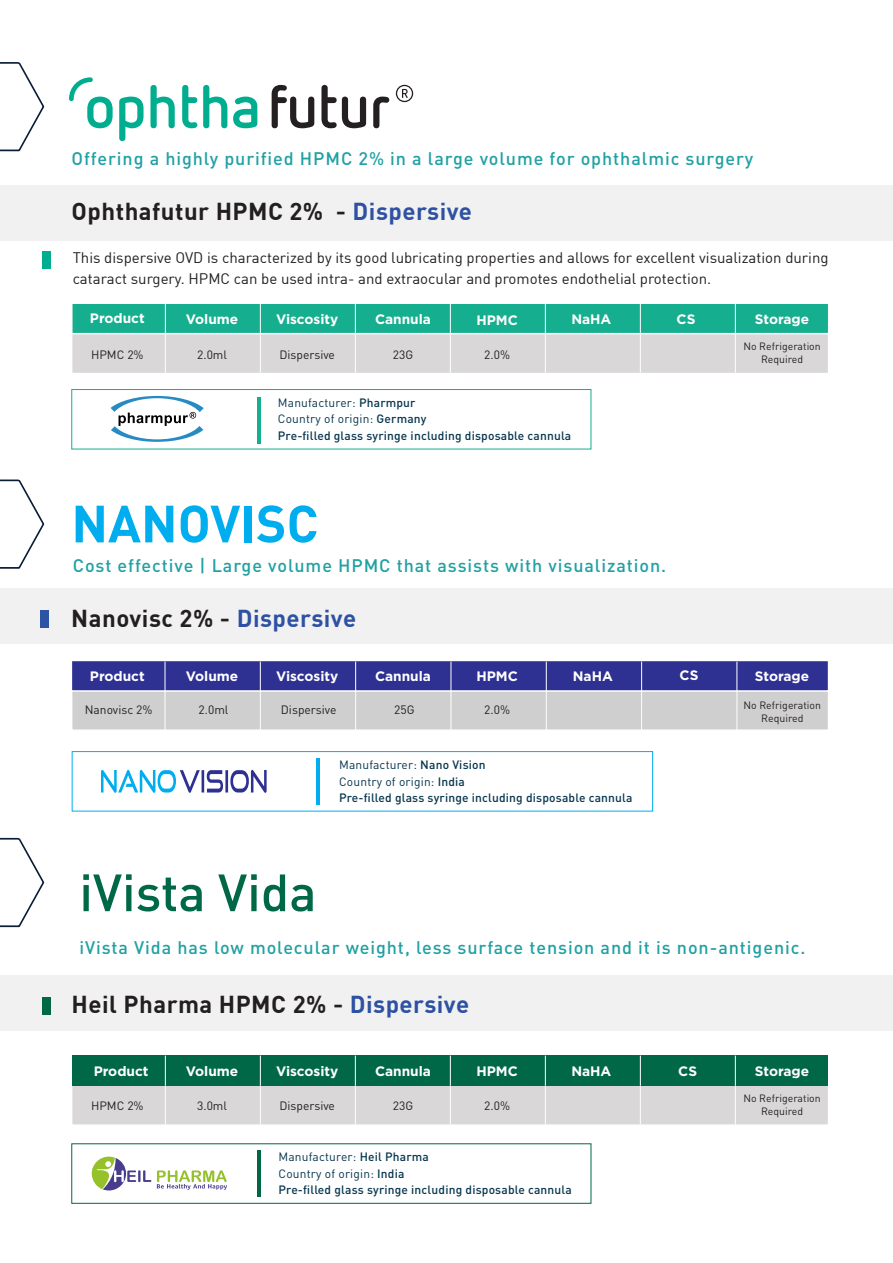
<style>
.page{position:relative;width:893px;height:1263px;background:#fff}
.page>*{position:absolute;margin:0;border:0;box-sizing:border-box;transform-origin:0 0}
.t1{font:500 51.6px "DIN Pro";color:#006847}
.t2{font:700 51.6px "DIN Pro";color:#00aeef}
.t3{font:700 24px "DIN Offc Pro";letter-spacing:.02em;color:#231f20}
.t4{font:500 18px "DIN Pro";letter-spacing:.05em;color:#21a1a3}
.t5{font:500 18px "DIN Pro";letter-spacing:.05em;color:#20a1a4}
.t6{font:15px/21px "DIN Offc Pro";color:#231f20}
.t7{font:700 13.65px "Gotham";color:#fff}
.t8{font:500 12px "DIN Pro";letter-spacing:.015em;color:#07364e}
.t9{font:12px "DIN Pro";letter-spacing:.015em;color:#07364e}
.t10{font:12px "DIN Pro";color:#231f20}
.t11{font:10.5px/12.6px "DIN Pro";color:#231f20;text-align:center}
.s1{color:#2e51a3}
.s2{font-weight:500}
</style>
<div class="page">
<div style="left:71px;top:308px;width:758px;height:66px;background:#d9d7d7;border:2px solid #fff"></div>
<div style="left:71px;top:665px;width:758px;height:66px;background:#d0cfcf;border:2px solid #fff"></div>
<div style="left:0;top:185px;width:892px;height:56px;background:#ededed"></div>
<div style="left:0;top:588px;width:892px;height:56px;background:#ededed"></div>
<div style="left:0;top:975px;width:892px;height:56px;background:#ededed"></div>
<svg style="left:119px;top:97px;width:25px;height:44px"></svg>
<svg style="left:150px;top:85px;width:25px;height:43px"></svg>
<svg style="left:182px;top:85px;width:15px;height:43px"></svg>
<svg style="left:203px;top:85px;width:24px;height:43px"></svg>
<svg style="left:233px;top:97px;width:24px;height:31px"></svg>
<svg style="left:272px;top:85px;width:42px;height:43px"></svg>
<svg style="left:321px;top:85px;width:45px;height:43px"></svg>
<svg style="left:373px;top:97px;width:16px;height:31px"></svg>
<svg style="left:396px;top:85px;width:17px;height:17px"></svg>
<svg style="left:69px;top:77px;width:44px;height:51px"></svg>
<svg style="left:111px;top:396px;width:93px;height:46px"></svg>
<div style="left:71px;top:302px;width:758px;height:32px;background:#15ae8f;border:2px solid #fff"></div>
<hr style="left:257px;top:397px;width:3px;height:47px;background:#15ae8f">
<hr style="left:165px;top:304px;width:1px;height:30px;background:#fff">
<hr style="left:355px;top:304px;width:1px;height:30px;background:#fff">
<hr style="left:545px;top:304px;width:1px;height:30px;background:#fff">
<hr style="left:260px;top:304px;width:1px;height:30px;background:#fff">
<hr style="left:450px;top:304px;width:1px;height:30px;background:#fff">
<hr style="left:640px;top:304px;width:1px;height:30px;background:#fff">
<hr style="left:735px;top:304px;width:1px;height:30px;background:#fff">
<hr style="left:165px;top:334px;width:1px;height:39px;background:#fff">
<hr style="left:355px;top:334px;width:1px;height:39px;background:#fff">
<hr style="left:545px;top:334px;width:1px;height:39px;background:#fff">
<hr style="left:260px;top:334px;width:1px;height:39px;background:#fff">
<hr style="left:450px;top:334px;width:1px;height:39px;background:#fff">
<hr style="left:640px;top:334px;width:1px;height:39px;background:#fff">
<hr style="left:735px;top:334px;width:1px;height:39px;background:#fff">
<div style="left:71px;top:389px;width:520px;height:60px;border:1px solid #15ae8f"></div>
<div style="left:71px;top:660px;width:758px;height:32px;background:#2e3092;border:2px solid #fff"></div>
<hr style="left:165px;top:662px;width:1px;height:36px;background:#fff">
<hr style="left:355px;top:662px;width:1px;height:36px;background:#fff">
<hr style="left:546px;top:662px;width:1px;height:36px;background:#fff">
<hr style="left:260px;top:662px;width:1px;height:36px;background:#fff">
<hr style="left:451px;top:662px;width:1px;height:36px;background:#fff">
<hr style="left:641px;top:662px;width:1px;height:36px;background:#fff">
<hr style="left:736px;top:662px;width:1px;height:36px;background:#fff">
<hr style="left:165px;top:698px;width:1px;height:40px;background:#fff">
<hr style="left:355px;top:698px;width:1px;height:40px;background:#fff">
<hr style="left:546px;top:698px;width:1px;height:40px;background:#fff">
<hr style="left:260px;top:698px;width:1px;height:40px;background:#fff">
<hr style="left:451px;top:698px;width:1px;height:40px;background:#fff">
<hr style="left:641px;top:698px;width:1px;height:40px;background:#fff">
<hr style="left:736px;top:698px;width:1px;height:40px;background:#fff">
<svg style="left:101px;top:770px;width:166px;height:23px"></svg>
<hr style="left:317px;top:759px;width:3px;height:46px;background:#00aeef">
<div style="left:72px;top:751px;width:581px;height:60px;border:1px solid #00aeef"></div>
<div style="left:42px;top:251px;width:9px;height:18px;background:#00ad8f"></div>
<div style="left:40px;top:610px;width:8px;height:18px;background:#2d54a3"></div>
<div style="left:71px;top:1060px;width:758px;height:66px;background:#d9d7d7;border:2px solid #fff"></div>
<svg style="left:0;top:838px;width:44px;height:89px"></svg>
<svg style="left:0;top:479px;width:44px;height:90px"></svg>
<svg style="left:0;top:62px;width:44px;height:89px"></svg>
<div style="left:72px;top:1055px;width:756px;height:30px;background:#006847"></div>
<hr style="left:257px;top:1151px;width:3px;height:46px;background:#006847">
<hr style="left:165px;top:1055px;width:1px;height:30px;background:#fff">
<hr style="left:355px;top:1055px;width:1px;height:30px;background:#fff">
<hr style="left:545px;top:1055px;width:1px;height:30px;background:#fff">
<hr style="left:260px;top:1055px;width:1px;height:30px;background:#fff">
<hr style="left:450px;top:1055px;width:1px;height:30px;background:#fff">
<hr style="left:640px;top:1055px;width:1px;height:30px;background:#fff">
<hr style="left:735px;top:1055px;width:1px;height:30px;background:#fff">
<hr style="left:165px;top:1085px;width:1px;height:39px;background:#fff">
<hr style="left:355px;top:1085px;width:1px;height:39px;background:#fff">
<hr style="left:545px;top:1085px;width:1px;height:39px;background:#fff">
<hr style="left:260px;top:1085px;width:1px;height:39px;background:#fff">
<hr style="left:450px;top:1085px;width:1px;height:39px;background:#fff">
<hr style="left:640px;top:1085px;width:1px;height:39px;background:#fff">
<hr style="left:735px;top:1085px;width:1px;height:39px;background:#fff">
<div style="left:71px;top:1143px;width:520px;height:61px;border:1px solid #006847"></div>
<div style="left:42px;top:997px;width:9px;height:18px;background:#006847"></div>
<svg style="left:92px;top:1156px;width:59px;height:34px"></svg>
<svg style="left:157px;top:1170px;width:70px;height:20px"></svg>
<p class="t5" style="left:72px;top:146px;width:683px">Offering a highly purified HPMC 2% in a large volume for ophthalmic surgery</p>
<p class="t3" style="left:72px;top:192px;width:402px">Ophthafutur HPMC 2% - <span class="s1">Dispersive</span></p>
<p class="t6" style="left:73px;top:245px;width:757px">This dispersive OVD is characterized by its good lubricating properties and allows for excellent visualization during cataract surgery. HPMC can be used intra- and extraocular and promotes endothelial protection.</p>
<p class="t7" style="left:90px;top:309px;width:56px">Product</p>
<p class="t7" style="left:186px;top:310px;width:54px">Volume</p>
<p class="t7" style="left:276px;top:310px;width:64px">Viscosity</p>
<p class="t7" style="left:375px;top:310px;width:57px">Cannula</p>
<p class="t7" style="left:476px;top:311px;width:43px">HPMC</p>
<p class="t7" style="left:571px;top:310px;width:42px">NaHA</p>
<p class="t7" style="left:677px;top:310px;width:20px">CS</p>
<p class="t7" style="left:755px;top:310px;width:56px">Storage</p>
<p class="t10" style="left:91px;top:346px;width:54px">HPMC 2%</p>
<p class="t10" style="left:197px;top:346px;width:31px">2.0ml</p>
<p class="t10" style="left:279px;top:346px;width:57px">Dispersive</p>
<p class="t10" style="left:393px;top:346px;width:22px">23G</p>
<p class="t10" style="left:484px;top:346px;width:27px">2.0%</p>
<p class="t11" style="left:743px;top:340px;width:79px">No Refrigeration<br>Required</p>
<p class="t9" style="left:278px;top:394px;width:139px">Manufacturer: <span class="s2">Pharmpur</span></p>
<p class="t9" style="left:278px;top:411px;width:150px">Country of origin: <span class="s2">Germany</span></p>
<p class="t8" style="left:278px;top:427px;width:295px">Pre-filled glass syringe including disposable cannula</p>
<p class="t2" style="left:71px;top:489px;width:249px">NANOVISC</p>
<p class="t4" style="left:73px;top:553px;width:595px">Cost effective | Large volume HPMC that assists with visualization.</p>
<p class="t3" style="left:71px;top:598px;width:286px">Nanovisc 2% - <span class="s1">Dispersive</span></p>
<p class="t7" style="left:90px;top:667px;width:56px">Product</p>
<p class="t7" style="left:186px;top:667px;width:54px">Volume</p>
<p class="t7" style="left:276px;top:667px;width:64px">Viscosity</p>
<p class="t7" style="left:375px;top:667px;width:57px">Cannula</p>
<p class="t7" style="left:476px;top:667px;width:43px">HPMC</p>
<p class="t7" style="left:573px;top:667px;width:42px">NaHA</p>
<p class="t7" style="left:680px;top:666px;width:20px">CS</p>
<p class="t7" style="left:755px;top:667px;width:56px">Storage</p>
<p class="t10" style="left:85px;top:702px;width:69px">Nanovisc 2%</p>
<p class="t10" style="left:199px;top:702px;width:31px">2.0ml</p>
<p class="t10" style="left:281px;top:702px;width:57px">Dispersive</p>
<p class="t10" style="left:394px;top:702px;width:22px">25G</p>
<p class="t10" style="left:484px;top:702px;width:27px">2.0%</p>
<p class="t11" style="left:743px;top:699px;width:79px">No Refrigeration<br>Required</p>
<p class="t9" style="left:339px;top:757px;width:148px">Manufacturer: <span class="s2">Nano Vision</span></p>
<p class="t9" style="left:339px;top:773px;width:127px">Country of origin: <span class="s2">India</span></p>
<p class="t8" style="left:339px;top:790px;width:295px">Pre-filled glass syringe including disposable cannula</p>
<p class="t1" style="left:79px;top:857px;width:239px">iVista Vida</p>
<p class="t4" style="left:79px;top:935px;width:727px">iVista Vida has low molecular weight, less surface tension and it is non-antigenic.</p>
<p class="t3" style="left:72px;top:985px;width:399px">Heil Pharma HPMC 2% - <span class="s1">Dispersive</span></p>
<p class="t7" style="left:94px;top:1062px;width:56px">Product</p>
<p class="t7" style="left:186px;top:1062px;width:54px">Volume</p>
<p class="t7" style="left:276px;top:1062px;width:64px">Viscosity</p>
<p class="t7" style="left:375px;top:1062px;width:57px">Cannula</p>
<p class="t7" style="left:476px;top:1062px;width:43px">HPMC</p>
<p class="t7" style="left:571px;top:1062px;width:42px">NaHA</p>
<p class="t7" style="left:678px;top:1062px;width:20px">CS</p>
<p class="t7" style="left:755px;top:1062px;width:56px">Storage</p>
<p class="t10" style="left:91px;top:1098px;width:54px">HPMC 2%</p>
<p class="t10" style="left:197px;top:1098px;width:31px">3.0ml</p>
<p class="t10" style="left:279px;top:1098px;width:57px">Dispersive</p>
<p class="t10" style="left:393px;top:1098px;width:22px">23G</p>
<p class="t10" style="left:484px;top:1098px;width:27px">2.0%</p>
<p class="t11" style="left:743px;top:1091px;width:79px">No Refrigeration<br>Required</p>
<p class="t9" style="left:279px;top:1149px;width:152px">Manufacturer: <span class="s2">Heil Pharma</span></p>
<p class="t9" style="left:279px;top:1165px;width:127px">Country of origin: <span class="s2">India</span></p>
<p class="t8" style="left:279px;top:1182px;width:295px">Pre-filled glass syringe including disposable cannula</p>
</div>
